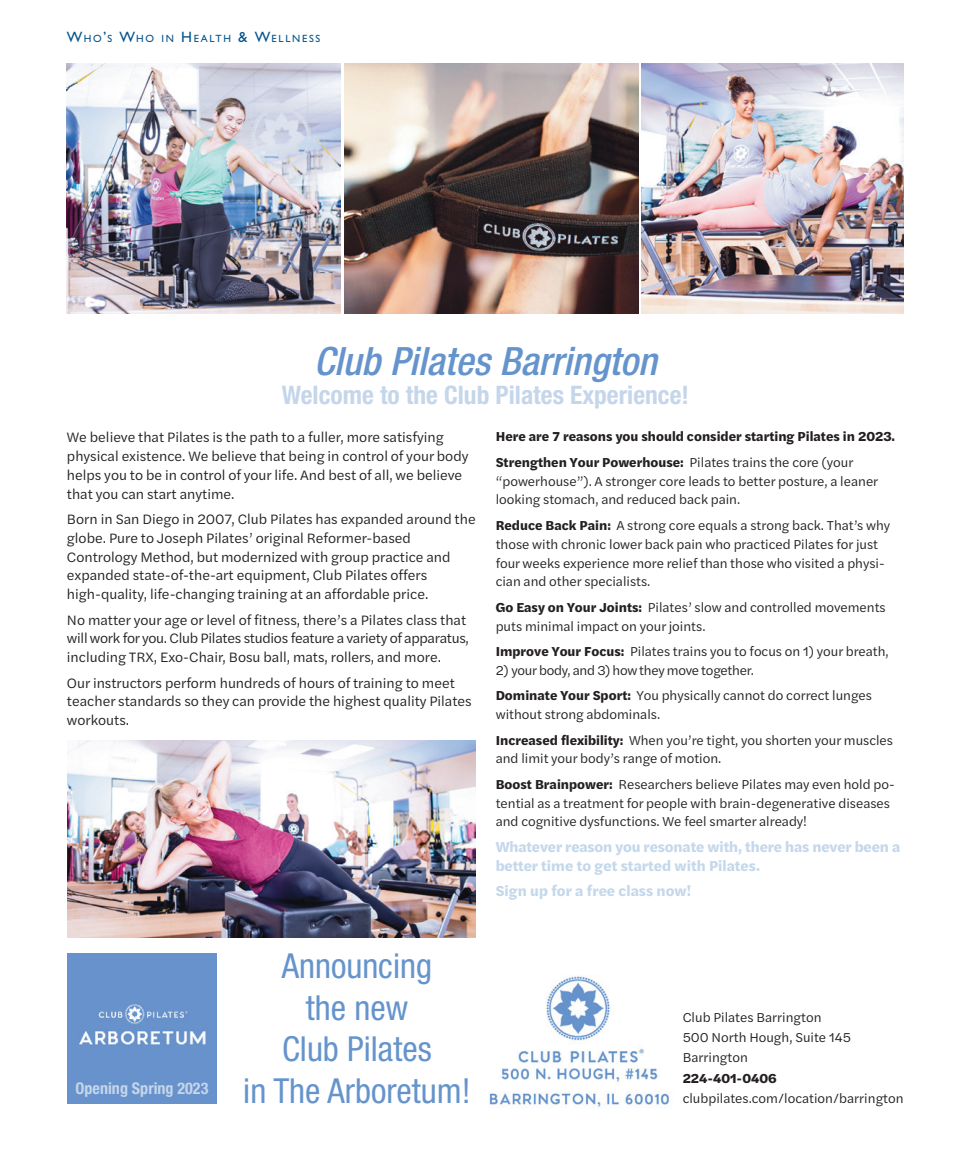
<style>
.page{position:relative;width:972px;height:1175px;background:#fff}
.page>*{position:absolute;margin:0;border:0;box-sizing:border-box;transform-origin:0 0}
.t1{font:italic 500 condensed 39px "Helvetica Neue LT Std";color:#6594cc}
.t2{font:condensed 34.5px/41.4px "Helvetica Neue LT Std";color:#6594cc;text-align:center}
.t3{font:700 condensed 25.5px "Helvetica Neue LT Std";color:#c5d6ea}
.t4{font:700 condensed 16.05px "Helvetica Neue LT Std";color:#c5d6ea}
.t5{font:700 15px/18.8px "Halyard Text";letter-spacing:-.01em;color:#c4d7eb}
.t6{font:14.25px/18.8px "Halyard Text";color:#231f20}
.t7{font:13.5px/18.8px "Halyard Text";color:#231f20}
.t8{font:700 13.5px/25.5px "Halyard Text";color:#231f20}
.t9{font:10.5px "Gill Sans";letter-spacing:.16em;color:#04538d}
.s1{font-size:15px}
.s2{font-weight:400}
.s3{font-weight:700}
</style>
<div class="page">
<img style="left:344px;top:63px;width:294px;height:250px">
<img style="left:641px;top:63px;width:263px;height:250px">
<img style="left:67px;top:63px;width:274px;height:250px">
<img style="left:67px;top:953px;width:150px;height:150px">
<img style="left:489px;top:976px;width:180px;height:131px">
<img style="left:67px;top:740px;width:409px;height:198px">
<p class="t9" style="left:67px;top:32px;width:255px"><span class="s1">W</span>HO<span class="s1">’</span>S <span class="s1">W</span>HO IN <span class="s1">H</span> EALTH <span class="s1">&amp; W</span>ELLNESS</p>
<h1 class="t1" style="left:314px;top:338px;width:344px">Club Pilates Barrington</h1>
<h3 class="t3" style="left:282px;top:379px;width:409px">Welcome to the Club Pilates Experience!</h3>
<p class="t6" style="left:67px;top:427px;width:403px">We believe that Pilates is the path to a fuller, more satisfying physical existence. We believe that being in control of your body helps you to be in control of your life. And best of all, we believe that you can start anytime.</p>
<p class="t6" style="left:67px;top:509px;width:410px">Born in San Diego in 2007, Club Pilates has expanded around the globe. Pure to Joseph Pilates’ original Reformer-based Contrology Method, but modernized with group practice and expanded state-of-the-art equipment, Club Pilates offers high-quality, life-changing training at an affordable price.</p>
<p class="t6" style="left:67px;top:609px;width:404px">No matter your age or level of fitness, there’s a Pilates class that will work for you. Club Pilates studios feature a variety of apparatus, including TRX, Exo-Chair, Bosu ball, mats, rollers, and more.</p>
<p class="t6" style="left:67px;top:672px;width:406px">Our instructors perform hundreds of hours of training to meet teacher standards so they can provide the highest quality Pilates workouts.</p>
<p class="t8" style="left:496px;top:423px;width:401px">Here are 7 reasons you should consider starting Pilates in 2023.<br>Strengthen Your Powerhouse: <span class="s2">Pilates trains the core (your</span></p>
<p class="t7" style="left:496px;top:471px;width:384px">“powerhouse”). A stronger core leads to better posture, a leaner looking stomach, and reduced back pain.</p>
<p class="t7" style="left:496px;top:515px;width:396px"><span class="s3">Reduce Back Pain:</span> A strong core equals a strong back. That’s why those with chronic lower back pain who practiced Pilates for just four weeks experience more relief than those who visited a physi&shy;cian and other specialists.</p>
<p class="t7" style="left:496px;top:597px;width:392px"><span class="s3">Go Easy on Your Joints:</span> Pilates’ slow and controlled movements puts minimal impact on your joints.</p>
<p class="t7" style="left:496px;top:641px;width:395px"><span class="s3">Improve Your Focus:</span> Pilates trains you to focus on 1) your breath,</p>
<p class="t7" style="left:496px;top:657px;width:378px;line-height:25.5px">2) your body, and 3) how they move together.<br><span class="s3">Dominate Your Sport:</span> You physically cannot do correct lunges</p>
<p class="t7" style="left:496px;top:701px;width:399px;line-height:25.5px">without strong abdominals.<br><span class="s3">Increased flexibility:</span> When you’re tight, you shorten your muscles</p>
<p class="t7" style="left:496px;top:745px;width:400px;line-height:25.5px">and limit your body’s range of motion.<br><span class="s3">Boost Brainpower:</span> Researchers believe Pilates may even hold po-</p>
<p class="t7" style="left:496px;top:793px;width:396px">tential as a treatment for people with brain-degenerative diseases and cognitive dysfunctions. We feel smarter already!</p>
<p class="t5" style="left:496px;top:836px;width:406px">Whatever reason you resonate with, there has never been a better time to get started with Pilates.</p>
<p class="t5" style="left:496px;top:880px;width:197px">Sign up for a free class now!</p>
<p class="t4" style="left:76px;top:1078px;width:134px">Opening Spring 2023</p>
<h2 class="t2" style="left:243px;top:945px;width:229px">Announcing<br>the new<br>Club Pilates<br>in The Arboretum!</h2>
<p class="t7" style="left:683px;top:1006px;width:170px;line-height:20.2px">Club Pilates Barrington<br>500 North Hough, Suite 145<br>Barrington</p>
<p class="t8" style="left:683px;top:1064px;width:96px">224-401-0406</p>
<p class="t7" style="left:683px;top:1088px;width:222px">clubpilates.com/location/barrington</p>
</div>
